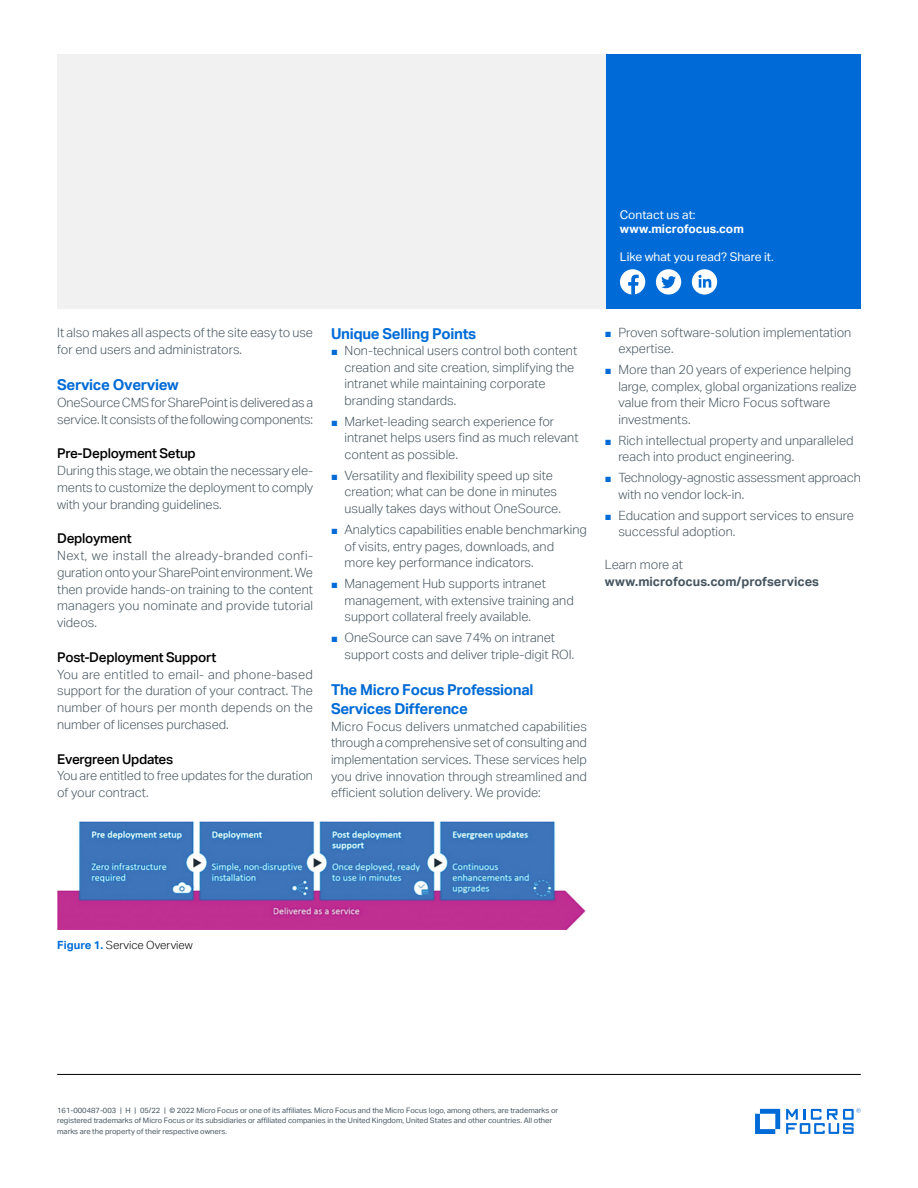
<style>
.page{position:relative;width:918px;height:1188px;background:#fff}
.page>*{position:absolute;margin:0;border:0;box-sizing:border-box;transform-origin:0 0}
.subhead_10_13-blue{font:700 15px/19.5px "Aktiv Grotesk";letter-spacing:-.02em;color:#006bd6}
.subhead_9_12_medium{font:500 13.5px "Aktiv Grotesk";letter-spacing:-.02em;color:#000}
.body_8_5_11-grey{font:300 12.75px/16.5px "Aktiv Grotesk";color:#455560}
.body_8_5_11-grey-2{font:700 12.75px "Aktiv Grotesk";color:#455560}
.subhead_9_12_medium-2{font:300 12.75px "Aktiv Grotesk";color:#455560}
.Contact_8_9_5-regula{font:12px "Aktiv Grotesk";color:#fff}
.Contact_URL_8_9_5-bo{font:700 12px "Aktiv Grotesk";color:#fff}
.caption_7_5_9_5{font:300 11.25px "Aktiv Grotesk";color:#000}
.mousetype-legal_5_7{font:7.5px/10.5px "Aktiv Grotesk";color:#455560}
.s1{font-family:"Arial";font-weight:400;font-size:11.25px;color:#006bd6}
.s2{font-weight:700;color:#006bd6}
</style>
<div class="page">
<hr style="left:57px;top:1074px;width:804px;height:1px;background:#000">
<img style="left:57px;top:822px;width:529px;height:107px">
<div style="left:57px;top:54px;width:550px;height:254px;background:#f1f1f2"></div>
<svg style="left:755px;top:1109px;width:25px;height:25px"></svg>
<svg style="left:786px;top:1108px;width:75px;height:26px"></svg>
<div style="left:606px;top:54px;width:255px;height:254px;background:#006bd6"></div>
<div style="left:620px;top:269px;width:25px;height:26px;background:#fff;border-radius:50%"></div>
<svg style="left:628px;top:275px;width:11px;height:20px"></svg>
<div style="left:656px;top:269px;width:25px;height:26px;background:#fff;border-radius:50%"></div>
<svg style="left:661px;top:276px;width:15px;height:12px"></svg>
<div style="left:692px;top:269px;width:25px;height:26px;background:#fff;border-radius:50%"></div>
<svg style="left:699px;top:275px;width:12px;height:13px"></svg>
<p class="Contact_8_9_5-regula" style="left:620px;top:207px;width:77px">Contact us at:</p>
<p class="Contact_URL_8_9_5-bo" style="left:620px;top:221px;width:125px">www.microfocus.com</p>
<p class="Contact_8_9_5-regula" style="left:620px;top:250px;width:155px">Like what you read? Share it.</p>
<p class="body_8_5_11-grey" style="left:57px;top:324px;width:257px">It also makes all aspects of the site easy to use for end users and administrators.</p>
<p class="subhead_10_13-blue" style="left:57px;top:375px;width:123px">Service Overview</p>
<p class="body_8_5_11-grey" style="left:57px;top:394px;width:257px">OneSource CMS for SharePoint is delivered as a service. It consists of the following components:</p>
<p class="subhead_9_12_medium" style="left:57px;top:445px;width:140px">Pre-Deployment Setup</p>
<p class="body_8_5_11-grey" style="left:57px;top:462px;width:258px;text-align:justify">During this stage, we obtain the necessary ele&shy;ments to customize the deployment to comply with your branding guidelines.</p>
<p class="subhead_9_12_medium" style="left:57px;top:531px;width:76px">Deployment</p>
<p class="body_8_5_11-grey" style="left:57px;top:547px;width:258px;text-align:justify">Next, we install the already-branded confi&shy;guration onto your SharePoint environment. We then provide hands-on training to the content managers you nominate and provide tutorial videos.</p>
<p class="subhead_9_12_medium" style="left:57px;top:649px;width:161px">Post-Deployment Support</p>
<p class="body_8_5_11-grey" style="left:57px;top:666px;width:257px;text-align:justify">You are entitled to email- and phone-based support for the duration of your contract. The number of hours per month depends on the number of licenses purchased.</p>
<p class="subhead_9_12_medium" style="left:57px;top:751px;width:118px">Evergreen Updates</p>
<p class="body_8_5_11-grey" style="left:57px;top:767px;width:257px">You are entitled to free updates for the duration of your contract.</p>
<p class="subhead_10_13-blue" style="left:331px;top:323px;width:147px">Unique Selling Points</p>
<p class="body_8_5_11-grey" style="left:345px;top:342px;width:234px;text-indent:-14px"><span class="s1">■</span> Non-technical users control both content creation and site creation, simplifying the intranet while maintaining corporate branding standards.</p>
<p class="body_8_5_11-grey" style="left:345px;top:413px;width:236px;text-indent:-14px"><span class="s1">■</span> Market-leading search experience for intranet helps users find as much relevant content as possible.</p>
<p class="body_8_5_11-grey" style="left:345px;top:467px;width:218px;text-indent:-14px"><span class="s1">■</span> Versatility and flexibility speed up site creation; what can be done in minutes usually takes days without OneSource.</p>
<p class="body_8_5_11-grey" style="left:345px;top:521px;width:244px;text-indent:-14px"><span class="s1">■</span> Analytics capabilities enable benchmarking of visits, entry pages, downloads, and<br>more key performance indicators.</p>
<p class="body_8_5_11-grey" style="left:345px;top:575px;width:231px;text-indent:-14px"><span class="s1">■</span> Management Hub supports intranet management, with extensive training and support collateral freely available.</p>
<p class="body_8_5_11-grey" style="left:345px;top:629px;width:231px;text-indent:-14px"><span class="s1">■</span> OneSource can save 74% on intranet support costs and deliver triple-digit ROI.</p>
<p class="subhead_10_13-blue" style="left:331px;top:679px;width:204px">The Micro Focus Professional<br>Services Difference</p>
<p class="body_8_5_11-grey" style="left:331px;top:718px;width:257px;text-align:justify">Micro Focus delivers unmatched capabilities through a comprehensive set of consulting and implementation services. These services help you drive innovation through streamlined and efficient solution delivery. We provide:</p>
<p class="body_8_5_11-grey" style="left:618px;top:324px;width:235px;text-indent:-14px"><span class="s1">■</span> Proven software-solution implementation expertise.</p>
<p class="body_8_5_11-grey" style="left:618px;top:362px;width:240px;text-indent:-14px"><span class="s1">■</span> More than 20 years of experience helping large, complex, global organizations realize value from their Micro Focus software investments.</p>
<p class="body_8_5_11-grey" style="left:618px;top:432px;width:237px;text-indent:-14px"><span class="s1">■</span> Rich intellectual property and unparalleled reach into product engineering.</p>
<p class="body_8_5_11-grey" style="left:618px;top:470px;width:244px;text-indent:-14px"><span class="s1">■</span> Technology-agnostic assessment approach with no vendor lock-in.</p>
<p class="body_8_5_11-grey" style="left:618px;top:507px;width:237px;text-indent:-14px"><span class="s1">■</span> Education and support services to ensure successful adoption.</p>
<p class="subhead_9_12_medium-2" style="left:605px;top:558px;width:80px">Learn more at</p>
<p class="body_8_5_11-grey-2" style="left:605px;top:574px;width:216px">www.microfocus.com/profservices</p>
<p class="caption_7_5_9_5" style="left:57px;top:938px;width:137px"><span class="s2">Figure 1.</span> Service Overview</p>
<p class="mousetype-legal_5_7" style="left:57px;top:1105px;width:503px">161-000487-003 | H | 05/22 | © 2022 Micro Focus or one of its affiliates. Micro Focus and the Micro Focus logo, among others, are trademarks or registered trademarks of Micro Focus or its subsidiaries or affiliated companies in the United Kingdom, United States and other countries. All other marks are the property of their respective owners.</p>
</div>
